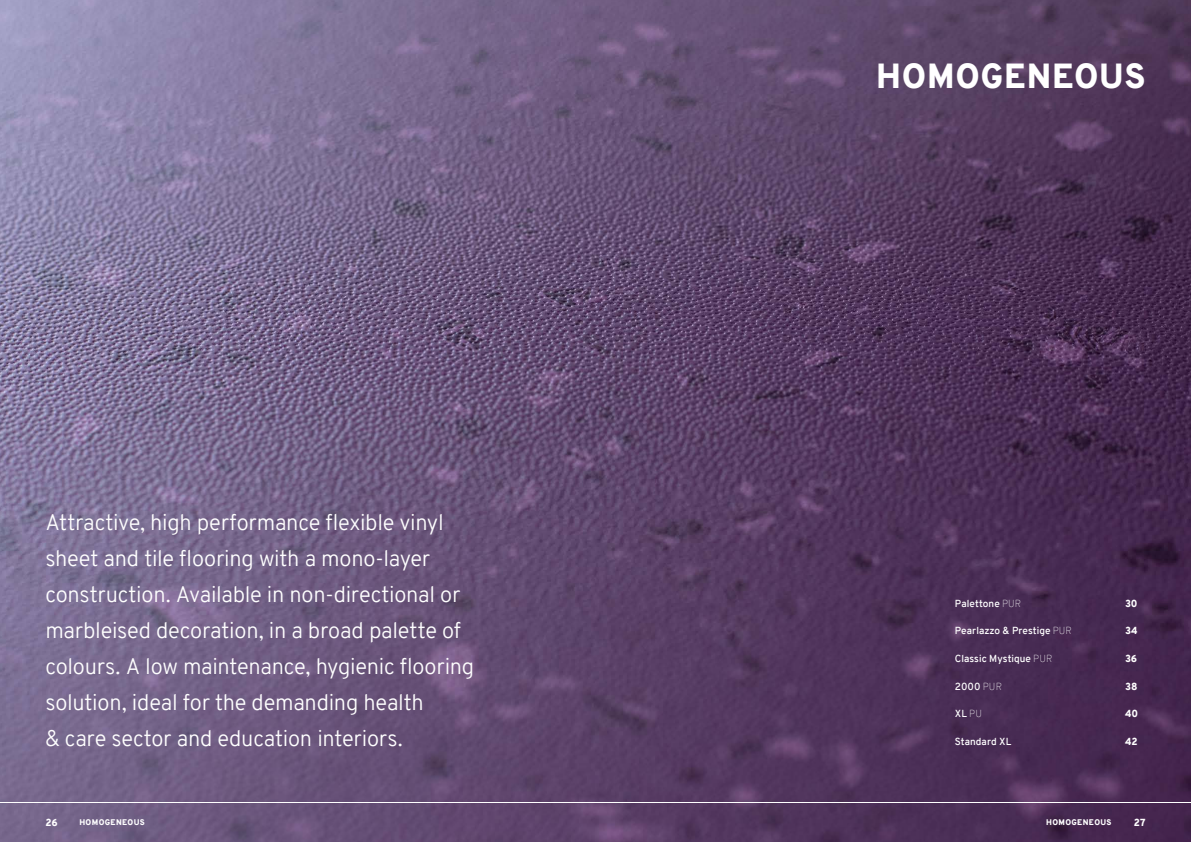
<style>
.page{position:relative;width:1191px;height:842px;background:#fff}
.page>*{position:absolute;margin:0;border:0;box-sizing:border-box;transform-origin:0 0}
.t1{font:900 34px "Overpass";letter-spacing:.025em;color:#fff}
.t2{font:300 22px/36px "Overpass";letter-spacing:-.01em;color:#fff}
.t3{font:600 10px "Overpass";letter-spacing:.01em;color:#fff}
.t4{font:900 10px "Overpass";color:#fff}
.t5{font:900 8px "Overpass";letter-spacing:.05em;color:#fff}
.s1{font-weight:100}
</style>
<div class="page">
<img style="left:0;top:0;width:1191px;height:842px">
<hr style="left:0;top:802px;width:1191px;height:1px;background:#fff">
<p class="t2" style="left:45px;top:504px;width:430px">Attractive, high performance flexible vinyl sheet and tile flooring with a mono-layer construction. Available in non-directional or marbleised decoration, in a broad palette of colours. A low maintenance, hygienic flooring solution, ideal for the demanding health<br>&amp; care sector and education interiors.</p>
<h1 class="t1" style="left:876px;top:52px;width:271px">HOMOGENEOUS</h1>
<p class="t3" style="left:955px;top:596px;width:68px">Palettone <span class="s1">PUR</span></p>
<p class="t4" style="left:1125px;top:596px;width:14px">30</p>
<p class="t3" style="left:955px;top:624px;width:119px">Pearlazzo &amp; Prestige <span class="s1">PUR</span></p>
<p class="t4" style="left:1125px;top:624px;width:14px">34</p>
<p class="t3" style="left:955px;top:651px;width:99px">Classic Mystique <span class="s1">PUR</span></p>
<p class="t4" style="left:1125px;top:651px;width:14px">36</p>
<p class="t3" style="left:955px;top:679px;width:49px">2000 <span class="s1">PUR</span></p>
<p class="t4" style="left:1125px;top:679px;width:14px">38</p>
<p class="t3" style="left:955px;top:707px;width:29px">XL <span class="s1">PU</span></p>
<p class="t4" style="left:1125px;top:707px;width:15px">40</p>
<p class="t3" style="left:955px;top:734px;width:58px">Standard XL</p>
<p class="t4" style="left:1125px;top:734px;width:14px">42</p>
<p class="t4" style="left:45px;top:815px;width:14px">26</p>
<p class="t5" style="left:79px;top:816px;width:67px">HOMOGENEOUS</p>
<p class="t5" style="left:1046px;top:816px;width:67px">HOMOGENEOUS</p>
<p class="t4" style="left:1133px;top:815px;width:13px">27</p>
</div>
